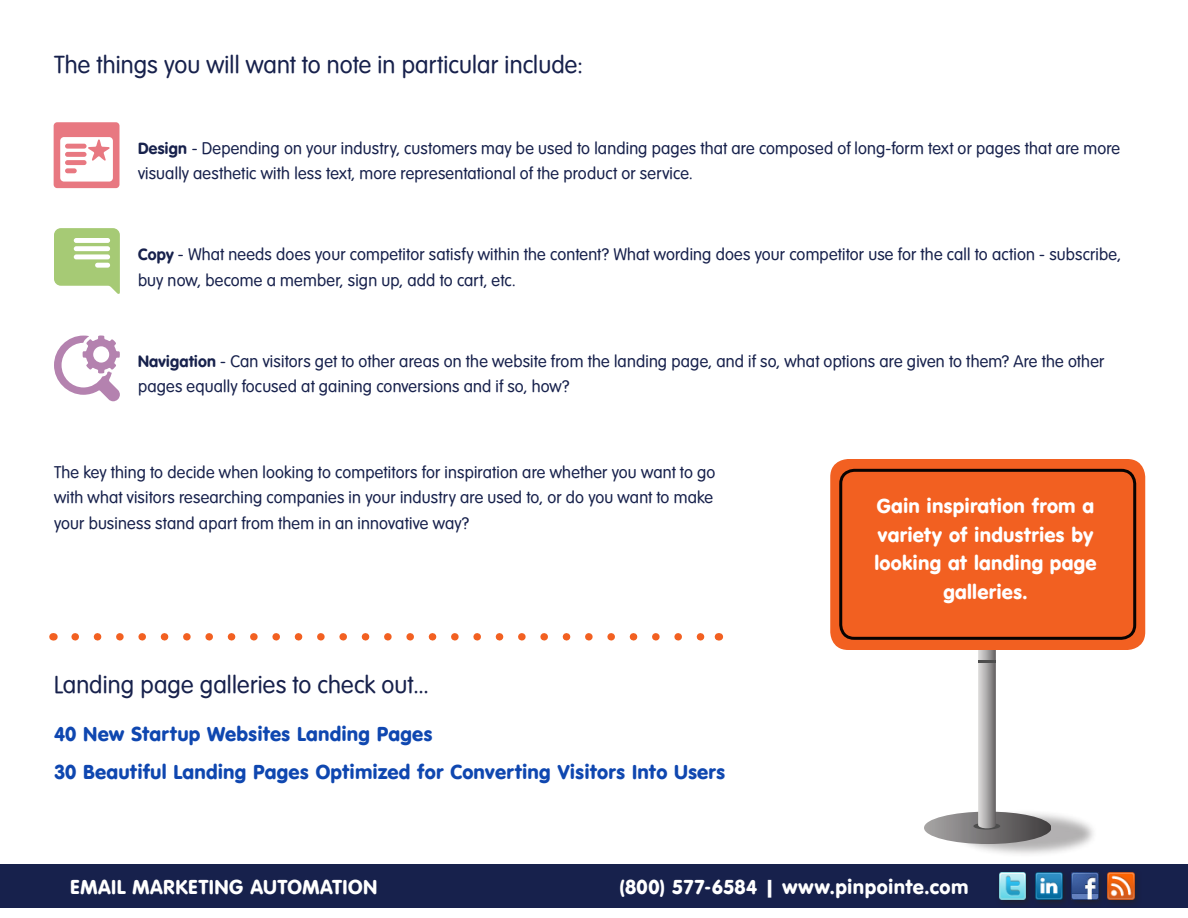
<style>
.page{position:relative;width:1188px;height:918px;background:#fff}
.page>*{position:absolute;margin:0;border:0;box-sizing:border-box;transform-origin:0 0}
.t1{font:24px "VAG Rounded Lt Normal";letter-spacing:.01em;color:#17214c}
.t2{font:21px/28.5px "VAG Rounded";letter-spacing:.01em;color:#fff;text-align:center}
.t3{font:21px "VAG Rounded";letter-spacing:.005em;color:#0f47b0}
.t4{font:16.5px/25.5px "VAG Rounded Lt Normal";letter-spacing:.015em;color:#17214c}
.s1{font-family:"Vag";font-weight:700}
</style>
<div class="page">
<div style="left:0;top:864px;width:1188px;height:44px;background:#17214c"></div>
<div style="left:1067px;top:869px;width:40px;height:39px;background:#231f20;opacity:.75"></div>
<img style="left:1071px;top:873px;width:27px;height:27px">
<div style="left:995px;top:869px;width:39px;height:39px;background:#231f20;opacity:.75"></div>
<img style="left:999px;top:873px;width:27px;height:27px">
<div style="left:1031px;top:869px;width:40px;height:39px;background:#231f20;opacity:.75"></div>
<img style="left:1036px;top:873px;width:26px;height:27px">
<div style="left:1103px;top:869px;width:40px;height:39px;background:#231f20;opacity:.75"></div>
<img style="left:1107px;top:873px;width:27px;height:27px">
<svg style="left:75px;top:633px;width:630px;height:8px"></svg>
<div style="left:954px;top:809px;width:143px;height:49px;background:#231f20;opacity:.35"></div>
<svg style="left:924px;top:650px;width:127px;height:194px"></svg>
<hr style="left:978px;top:660px;width:18px;height:3px;background:#4d4d4d">
<div style="left:830px;top:459px;width:315px;height:191px;background:#f26021;border-radius:18px"></div>
<div style="left:839px;top:469px;width:297px;height:171px;border:3px solid #080302;border-radius:14px"></div>
<img style="left:54px;top:122px;width:66px;height:66px">
<img style="left:54px;top:228px;width:66px;height:66px">
<svg style="left:90px;top:339px;width:8px;height:2px"></svg>
<p class="t1" style="left:54px;top:50px;width:530px">The things you will want to note in particular include:</p>
<p class="t4" style="left:138px;top:135px;width:984px"><span class="s1">Design</span> - Depending on your industry, customers may be used to landing pages that are composed of long-form text or pages that are more visually aesthetic with less text, more representational of the product or service.</p>
<p class="t4" style="left:138px;top:242px;width:985px"><span class="s1">Copy</span> - What needs does your competitor satisfy within the content? What wording does your competitor use for the call to action - subscribe, buy now, become a member, sign up, add to cart, etc.</p>
<p class="t4" style="left:138px;top:348px;width:968px"><span class="s1">Navigation</span> - Can visitors get to other areas on the website from the landing page, and if so, what options are given to them? Are the other pages equally focused at gaining conversions and if so, how?</p>
<p class="t4" style="left:54px;top:459px;width:663px">The key thing to decide when looking to competitors for inspiration are whether you want to go with what visitors researching companies in your industry are used to, or do you want to make your business stand apart from them in an innovative way?</p>
<p class="t1" style="left:54px;top:671px;width:376px">Landing page galleries to check out...</p>
<p class="t3" style="left:54px;top:722px;width:380px">40 New Startup Websites Landing Pages</p>
<p class="t3" style="left:54px;top:759px;width:673px">30 Beautiful Landing Pages Optimized for Converting Visitors Into Users</p>
<p class="t2" style="left:874px;top:492px;width:224px">Gain inspiration from a variety of industries by looking at landing page galleries.</p>
<p class="t2" style="left:70px;top:873px;width:309px">EMAIL MARKETING AUTOMATION</p>
<p class="t2" style="left:620px;top:873px;width:350px">(800) 577-6584 | www.pinpointe.com</p>
</div>
